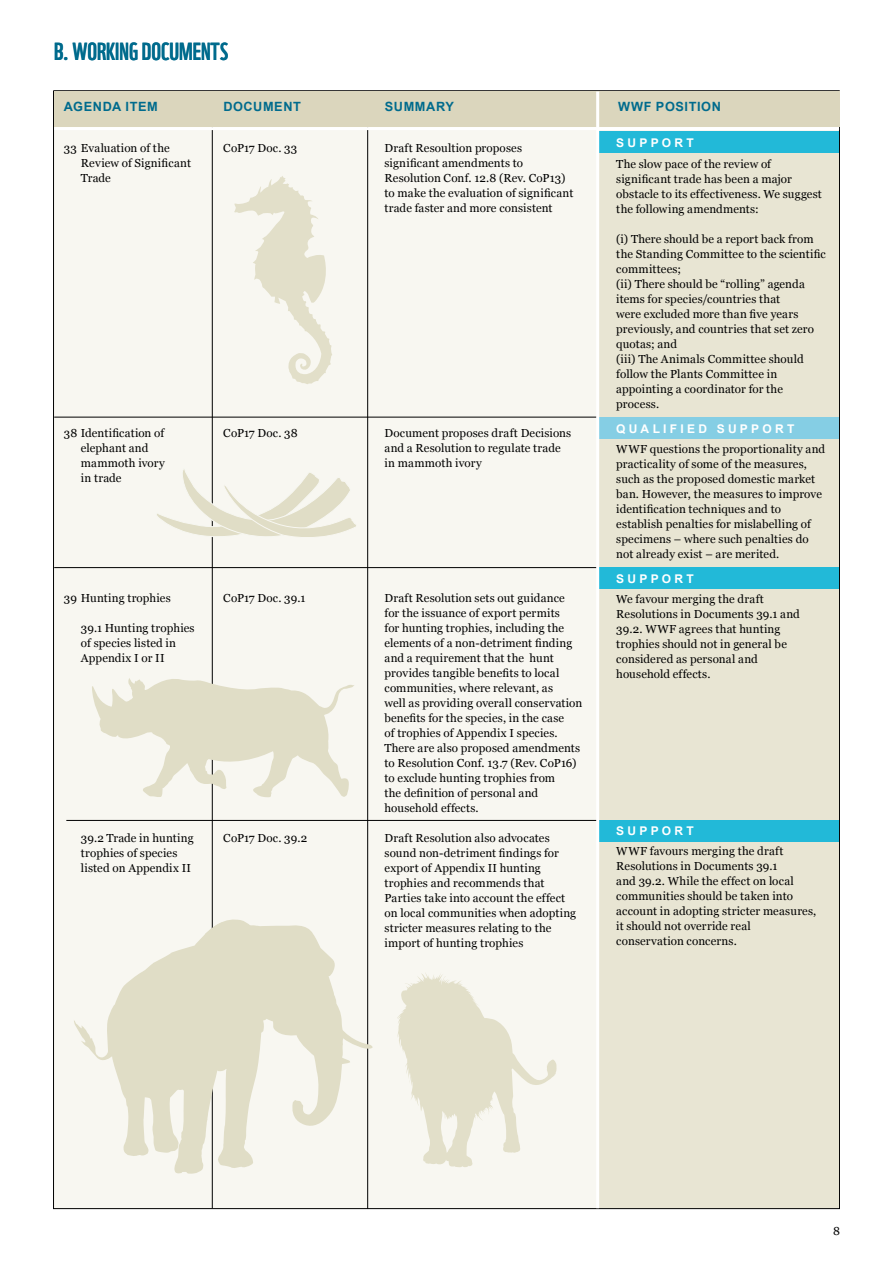
<style>
.page{position:relative;width:893px;height:1263px;background:#fff}
.page>*{position:absolute;margin:0;border:0;box-sizing:border-box;transform-origin:0 0}
.t1{font:24px "WWF";color:#006b8d}
.t2{font:700 12.75px "Arial";letter-spacing:.045em;color:#006b8d}
.t3{font:700 12px "Arial";letter-spacing:.275em;color:#fff}
.t4{font:11.7px/15px "Georgia";letter-spacing:.01em;color:#000}
</style>
<div class="page">
<div style="left:54px;top:91px;width:785px;height:1117px;background:#f8f7f1"></div>
<hr style="left:212px;top:92px;width:1px;height:1116px;background:#000">
<hr style="left:367px;top:92px;width:1px;height:1117px;background:#000">
<div style="left:597px;top:131px;width:242px;height:1077px;background:#e8e5d3"></div>
<hr style="left:54px;top:417px;width:544px;height:1px;background:#000">
<hr style="left:54px;top:567px;width:545px;height:1px;background:#000">
<hr style="left:66px;top:820px;width:532px;height:1px;background:#000">
<div style="left:54px;top:91px;width:785px;height:36px;background:#dbd6bd"></div>
<hr style="left:54px;top:127px;width:785px;height:3px;background:#fff">
<div style="left:598px;top:131px;width:241px;height:22px;background:#22b9d8"></div>
<div style="left:598px;top:567px;width:241px;height:22px;background:#22b9d8"></div>
<div style="left:598px;top:820px;width:241px;height:21px;background:#22b9d8"></div>
<div style="left:598px;top:417px;width:241px;height:21px;background:#85cee4"></div>
<hr style="left:596px;top:92px;width:3px;height:1116px;background:#fff">
<svg style="left:397px;top:973px;width:160px;height:194px"></svg>
<svg style="left:74px;top:921px;width:299px;height:253px"></svg>
<svg style="left:205px;top:918px;width:50px;height:38px;background:#e2dfca"></svg>
<svg style="left:92px;top:675px;width:262px;height:122px"></svg>
<svg style="left:157px;top:468px;width:199px;height:78px"></svg>
<svg style="left:234px;top:176px;width:98px;height:208px"></svg>
<h1 class="t1" style="left:54px;top:32px;width:176px">B. WORKING DOCUMENTS</h1>
<p class="t2" style="left:64px;top:98px;width:95px">AGENDA ITEM</p>
<p class="t2" style="left:223px;top:98px;width:79px">DOCUMENT</p>
<p class="t2" style="left:385px;top:98px;width:71px">SUMMARY</p>
<p class="t2" style="left:618px;top:98px;width:104px">WWF POSITION</p>
<p class="t3" style="left:616px;top:135px;width:79px">SUPPORT</p>
<p class="t4" style="left:616px;top:156px;width:207px">The slow pace of the review of significant trade has been a major obstacle to its effectiveness. We suggest the following amendments:</p>
<p class="t4" style="left:616px;top:231px;width:211px">(i) There should be a report back from the Standing Committee to the scientific committees;<br>(ii) There should be “rolling” agenda items for species/countries that<br>were excluded more than five years previously, and countries that set zero quotas; and<br>(iii) The Animals Committee should follow the Plants Committee in appointing a coordinator for the process.</p>
<p class="t3" style="left:616px;top:420px;width:180px">QUALIFIED SUPPORT</p>
<p class="t4" style="left:616px;top:441px;width:210px">WWF questions the proportionality and practicality of some of the measures, such as the proposed domestic market ban. However, the measures to improve identification techniques and to establish penalties for mislabelling of specimens – where such penalties do not already exist – are merited.</p>
<p class="t3" style="left:616px;top:570px;width:79px">SUPPORT</p>
<p class="t4" style="left:616px;top:591px;width:185px">We favour merging the draft<br>Resolutions in Documents 39.1 and<br>39.2. WWF agrees that hunting trophies should not in general be considered as personal and household effects.</p>
<p class="t4" style="left:385px;top:141px;width:190px">Draft Resoultion proposes significant amendments to<br>Resolution Conf. 12.8 (Rev. CoP13) to make the evaluation of significant trade faster and more consistent</p>
<p class="t4" style="left:81px;top:141px;width:112px;text-indent:-17px">33 Evaluation of the<br>Review of Significant<br>Trade</p>
<p class="t4" style="left:223px;top:141px;width:76px">CoP17 Doc. 33</p>
<p class="t4" style="left:385px;top:426px;width:188px">Document proposes draft Decisions and a Resolution to regulate trade in mammoth ivory</p>
<p class="t4" style="left:81px;top:426px;width:85px;text-indent:-17px">38 Identification of elephant and mammoth ivory in trade</p>
<p class="t4" style="left:223px;top:426px;width:76px">CoP17 Doc. 38</p>
<p class="t4" style="left:385px;top:591px;width:199px">Draft Resolution sets out guidance for the issuance of export permits<br>for hunting trophies, including the elements of a non-detriment finding and a requirement that the hunt provides tangible benefits to local communities, where relevant, as<br>well as providing overall conservation benefits for the species, in the case<br>of trophies of Appendix I species.<br>There are also proposed amendments to Resolution Conf. 13.7 (Rev. CoP16) to exclude hunting trophies from<br>the definition of personal and household effects.</p>
<p class="t4" style="left:385px;top:831px;width:193px">Draft Resolution also advocates sound non-detriment findings for export of Appendix II hunting trophies and recommends that<br>Parties take into account the effect on local communities when adopting stricter measures relating to the import of hunting trophies</p>
<p class="t4" style="left:64px;top:591px;width:108px">39 Hunting trophies</p>
<p class="t4" style="left:81px;top:621px;width:115px">39.1 Hunting trophies of species listed in<br>Appendix I or II</p>
<p class="t4" style="left:223px;top:591px;width:84px">CoP17 Doc. 39.1</p>
<p class="t3" style="left:616px;top:822px;width:79px">SUPPORT</p>
<p class="t4" style="left:616px;top:843px;width:202px">WWF favours merging the draft<br>Resolutions in Documents 39.1<br>and 39.2. While the effect on local communities should be taken into account in adopting stricter measures, it should not override real conservation concerns.</p>
<p class="t4" style="left:81px;top:831px;width:114px">39.2 Trade in hunting trophies of species listed on Appendix II</p>
<p class="t4" style="left:223px;top:831px;width:86px">CoP17 Doc. 39.2</p>
<p class="t4" style="left:833px;top:1223px;width:8px">8</p>
</div>
